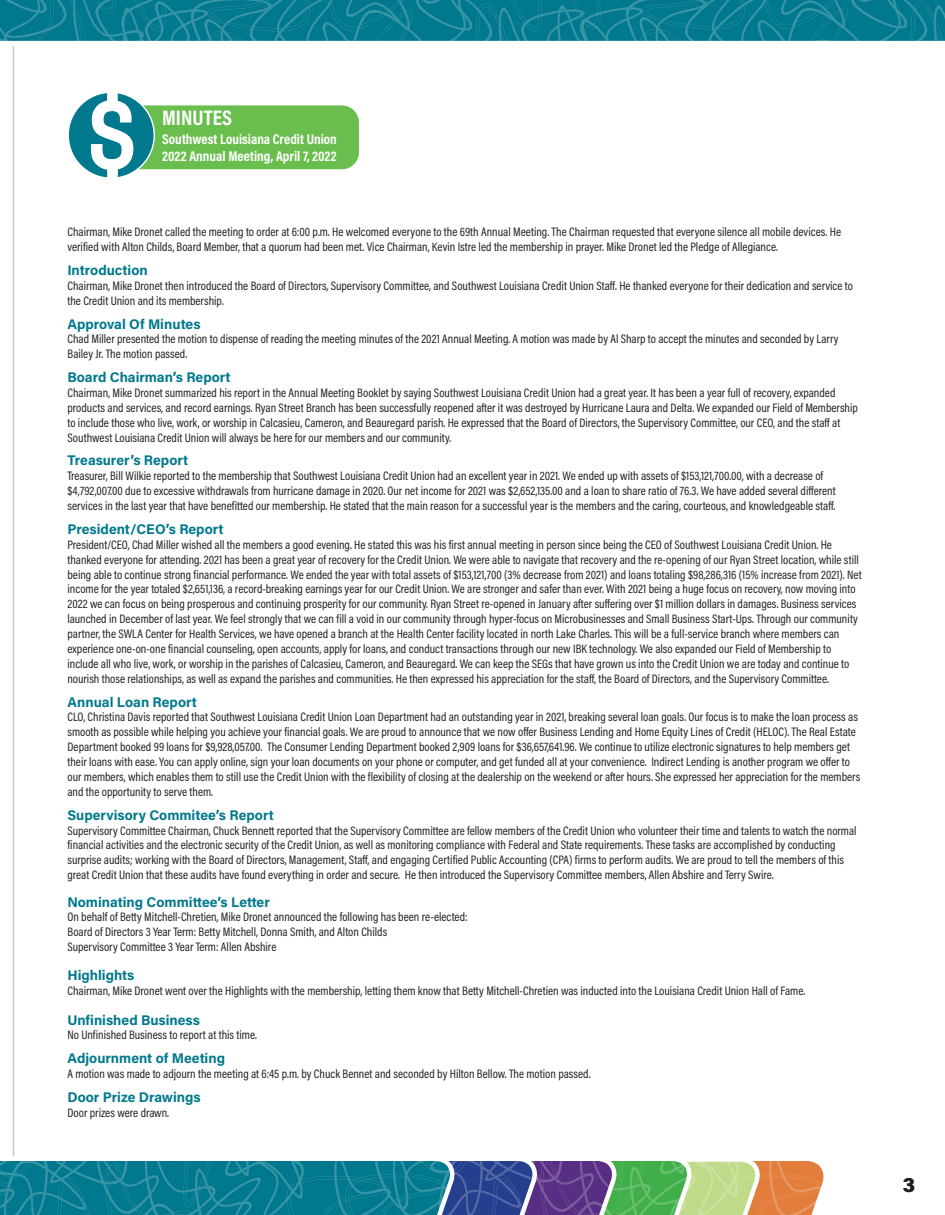
<style>
.page{position:relative;width:945px;height:1215px;background:#fff}
.page>*{position:absolute;margin:0;border:0;box-sizing:border-box;transform-origin:0 0}
.t1{font:700 21.3px "Acumin Pro Cond";color:#fff}
.t2{font:900 21px "Acumin Pro";color:#231f20}
.t3{font:700 14.25px/17.1px "Acumin Pro Cond";color:#fff}
.t4{font:700 13.95px "Acumin Pro";color:#00788d}
.t5{font:12.45px/14.9px "Acumin Pro Cond";color:#231f20}
</style>
<div class="page">
<hr style="left:13px;top:14px;width:1px;height:1188px;background:#231f20">
<svg style="left:0;top:0;width:945px;height:56px"></svg>
<svg style="left:0;top:1154px;width:824px;height:61px;background:#589096"></svg>
<div style="left:94px;top:105px;width:265px;height:64px;background:#6abe4d;border-radius:17px"></div>
<div style="left:68px;top:92px;width:86px;height:86px;background:#00788d;border-radius:50%"></div>
<svg style="left:91px;top:92px;width:42px;height:86px"></svg>
<h1 class="t1" style="left:162px;top:104px;width:72px">MINUTES</h1>
<p class="t3" style="left:162px;top:130px;width:176px">Southwest Louisiana Credit Union<br>2022 Annual Meeting, April 7, 2022</p>
<p class="t5" style="left:68px;top:224px;width:775px">Chairman, Mike Dronet called the meeting to order at 6:00 p.m. He welcomed everyone to the 69th Annual Meeting. The Chairman requested that everyone silence all mobile devices. He verified with Alton Childs, Board Member, that a quorum had been met. Vice Chairman, Kevin Istre led the membership in prayer. Mike Dronet led the Pledge of Allegiance.</p>
<p class="t4" style="left:68px;top:260px;width:82px">Introduction</p>
<p class="t5" style="left:68px;top:278px;width:787px">Chairman, Mike Dronet then introduced the Board of Directors, Supervisory Committee, and Southwest Louisiana Credit Union Staff. He thanked everyone for their dedication and service to the Credit Union and its membership.</p>
<p class="t4" style="left:68px;top:314px;width:135px">Approval Of Minutes</p>
<p class="t5" style="left:68px;top:332px;width:773px">Chad Miller presented the motion to dispense of reading the meeting minutes of the 2021 Annual Meeting. A motion was made by Al Sharp to accept the minutes and seconded by Larry<br>Bailey Jr. The motion passed.</p>
<p class="t4" style="left:68px;top:367px;width:165px">Board Chairman’s Report</p>
<p class="t5" style="left:68px;top:385px;width:792px">Chairman, Mike Dronet summarized his report in the Annual Meeting Booklet by saying Southwest Louisiana Credit Union had a great year. It has been a year full of recovery, expanded products and services, and record earnings. Ryan Street Branch has been successfully reopened after it was destroyed by Hurricane Laura and Delta. We expanded our Field of Membership to include those who live, work, or worship in Calcasieu, Cameron, and Beauregard parish. He expressed that the Board of Directors, the Supervisory Committee, our CEO, and the staff at Southwest Louisiana Credit Union will always be here for our members and our community.</p>
<p class="t4" style="left:68px;top:451px;width:122px">Treasurer’s Report</p>
<p class="t5" style="left:68px;top:468px;width:770px">Treasurer, Bill Wilkie reported to the membership that Southwest Louisiana Credit Union had an excellent year in 2021. We ended up with assets of $153,121,700.00, with a decrease of $4,792,007.00 due to excessive withdrawals from hurricane damage in 2020. Our net income for 2021 was $2,652,135.00 and a loan to share ratio of 76.3. We have added several different services in the last year that have benefitted our membership. He stated that the main reason for a successful year is the members and the caring, courteous, and knowledgeable staff.</p>
<p class="t4" style="left:68px;top:519px;width:158px">President/CEO’s Report</p>
<p class="t5" style="left:68px;top:537px;width:796px">President/CEO, Chad Miller wished all the members a good evening. He stated this was his first annual meeting in person since being the CEO of Southwest Louisiana Credit Union. He thanked everyone for attending. 2021 has been a great year of recovery for the Credit Union. We were able to navigate that recovery and the re-opening of our Ryan Street location, while still being able to continue strong financial performance. We ended the year with total assets of $153,121,700 (3% decrease from 2021) and loans totaling $98,286,316 (15% increase from 2021). Net income for the year totaled $2,651,136, a record-breaking earnings year for our Credit Union. We are stronger and safer than ever. With 2021 being a huge focus on recovery, now moving into 2022 we can focus on being prosperous and continuing prosperity for our community. Ryan Street re-opened in January after suffering over $1 million dollars in damages. Business services launched in December of last year. We feel strongly that we can fill a void in our community through hyper-focus on Microbusinesses and Small Business Start-Ups. Through our community partner, the SWLA Center for Health Services, we have opened a branch at the Health Center facility located in north Lake Charles. This will be a full-service branch where members can experience one-on-one financial counseling, open accounts, apply for loans, and conduct transactions through our new IBK technology. We also expanded our Field of Membership to include all who live, work, or worship in the parishes of Calcasieu, Cameron, and Beauregard. We can keep the SEGs that have grown us into the Credit Union we are today and continue to nourish those relationships, as well as expand the parishes and communities. He then expressed his appreciation for the staff, the Board of Directors, and the Supervisory Committee.</p>
<p class="t4" style="left:68px;top:692px;width:131px">Annual Loan Report</p>
<p class="t5" style="left:68px;top:710px;width:794px">CLO, Christina Davis reported that Southwest Louisiana Credit Union Loan Department had an outstanding year in 2021, breaking several loan goals. Our focus is to make the loan process as smooth as possible while helping you achieve your financial goals. We are proud to announce that we now offer Business Lending and Home Equity Lines of Credit (HELOC). The Real Estate Department booked 99 loans for $9,928,057.00. The Consumer Lending Department booked 2,909 loans for $36,657,641.96. We continue to utilize electronic signatures to help members get their loans with ease. You can apply online, sign your loan documents on your phone or computer, and get funded all at your convenience. Indirect Lending is another program we offer to our members, which enables them to still use the Credit Union with the flexibility of closing at the dealership on the weekend or after hours. She expressed her appreciation for the members and the opportunity to serve them.</p>
<p class="t4" style="left:68px;top:805px;width:208px">Supervisory Commitee’s Report</p>
<p class="t5" style="left:68px;top:823px;width:791px">Supervisory Committee Chairman, Chuck Bennett reported that the Supervisory Committee are fellow members of the Credit Union who volunteer their time and talents to watch the normal financial activities and the electronic security of the Credit Union, as well as monitoring compliance with Federal and State requirements. These tasks are accomplished by conducting surprise audits; working with the Board of Directors, Management, Staff, and engaging Certified Public Accounting (CPA) firms to perform audits. We are proud to tell the members of this great Credit Union that these audits have found everything in order and secure. He then introduced the Supervisory Committee members, Allen Abshire and Terry Swire.</p>
<p class="t4" style="left:68px;top:892px;width:204px">Nominating Committee’s Letter</p>
<p class="t5" style="left:68px;top:910px;width:402px">On behalf of Betty Mitchell-Chretien, Mike Dronet announced the following has been re-elected:<br>Board of Directors 3 Year Term: Betty Mitchell, Donna Smith, and Alton Childs<br>Supervisory Committee 3 Year Term: Allen Abshire</p>
<p class="t4" style="left:68px;top:966px;width:68px">Highlights</p>
<p class="t5" style="left:68px;top:983px;width:739px">Chairman, Mike Dronet went over the Highlights with the membership, letting them know that Betty Mitchell-Chretien was inducted into the Louisiana Credit Union Hall of Fame.</p>
<p class="t4" style="left:68px;top:1010px;width:134px">Unfinished Business</p>
<p class="t5" style="left:68px;top:1027px;width:191px">No Unfinished Business to report at this time.</p>
<p class="t4" style="left:68px;top:1048px;width:159px">Adjournment of Meeting</p>
<p class="t5" style="left:68px;top:1066px;width:525px">A motion was made to adjourn the meeting at 6:45 p.m. by Chuck Bennet and seconded by Hilton Bellow. The motion passed.</p>
<p class="t4" style="left:68px;top:1087px;width:135px">Door Prize Drawings</p>
<p class="t5" style="left:68px;top:1105px;width:103px">Door prizes were drawn.</p>
<h2 class="t2" style="left:903px;top:1170px;width:14px">3</h2>
</div>
